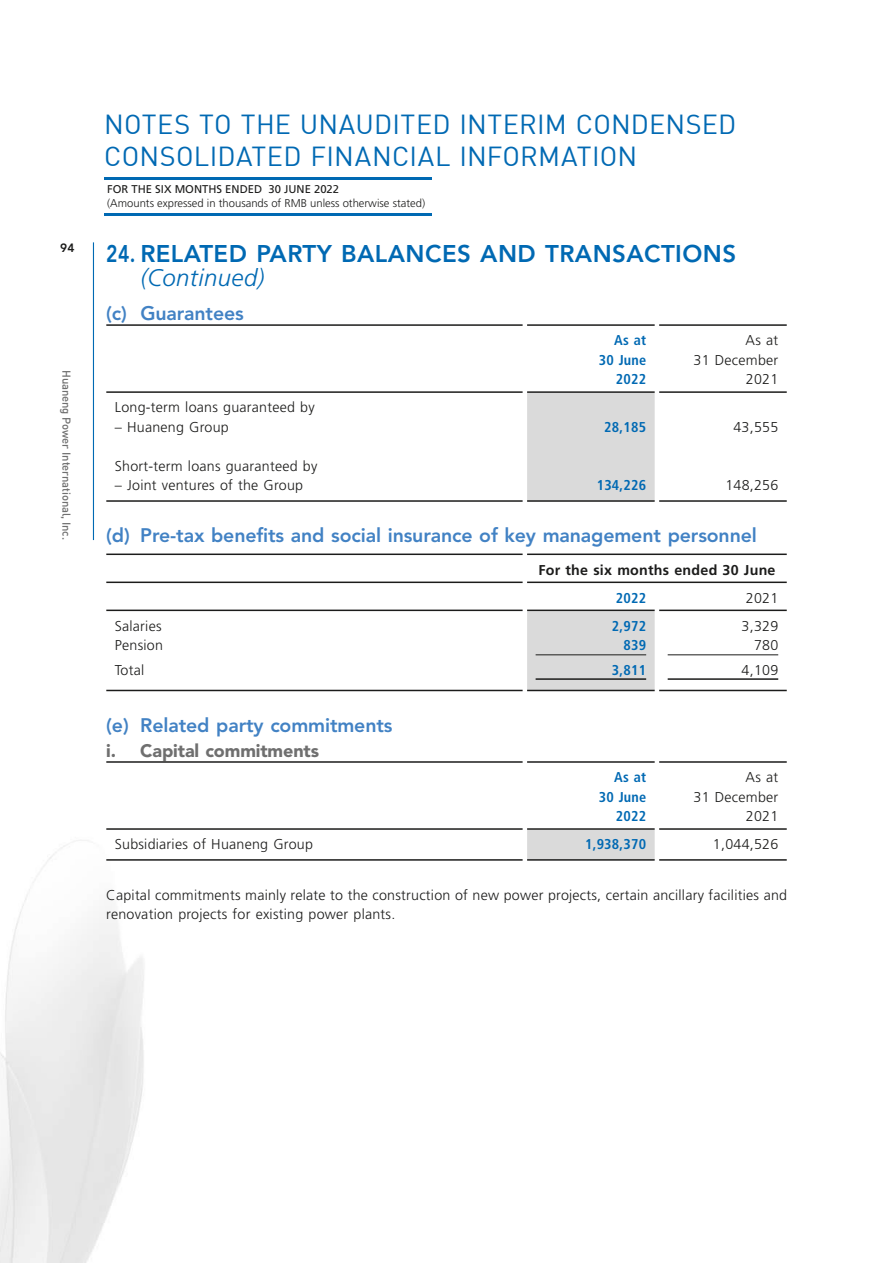
<style>
.page{position:relative;width:893px;height:1263px;background:#fff}
.page>*{position:absolute;margin:0;border:0;box-sizing:border-box;transform-origin:0 0}
.t1{font:27px/31.5px "DIN";letter-spacing:.01em;color:#0069b3}
.t2{font:800 24px "Avenir LT Std";letter-spacing:.02em;color:#0069b3;scale:.8 1}
.t3{font:italic 300 24px "Frutiger LT Std";letter-spacing:.015em;color:#0069b3}
.t4{font:800 19.5px "Avenir LT Std";letter-spacing:-.005em;color:#4282c4}
.t5{font:900 18px "Avenir LT Std";letter-spacing:-.005em;color:#6f6f6f}
.t6{font:300 14.25px/19.5px "Frutiger LT Std";letter-spacing:.015em;color:#1c1c1b;text-align:right}
.t7{font:700 condensed 14.25px/19.5px "Frutiger LT Std";letter-spacing:.015em;color:#0069b3;text-align:right}
.t8{font:700 14.25px "Frutiger LT Std";letter-spacing:.015em;color:#1c1c1b}
.t9{font:800 12px "Avenir LT Std";color:#1c1c1b}
.t10{font:300 11.25px "Frutiger LT Std";color:#1c1c1b}
.t11{font:500 11.25px "DIN";letter-spacing:-.01em;color:#6f6f6f}
.t12{font:11.25px "Frutiger LT Std";color:#1c1c1b}
</style>
<div class="page">
<img style="left:0;top:179px;width:787px;height:1084px">
<hr style="left:93px;top:242px;width:1px;height:298px;background:#0069b3">
<hr style="left:104px;top:177px;width:328px;height:2px;background:#0069b3">
<hr style="left:104px;top:213px;width:328px;height:2px;background:#0069b3">
<div style="left:527px;top:393px;width:128px;height:107px;background:#dadada"></div>
<hr style="left:106px;top:324px;width:417px;height:2px;background:#1c1c1b">
<hr style="left:527px;top:324px;width:128px;height:2px;background:#1c1c1b">
<hr style="left:659px;top:324px;width:128px;height:2px;background:#1c1c1b">
<hr style="left:106px;top:500px;width:417px;height:2px;background:#1c1c1b">
<hr style="left:527px;top:500px;width:128px;height:2px;background:#1c1c1b">
<hr style="left:659px;top:500px;width:128px;height:2px;background:#1c1c1b">
<hr style="left:106px;top:391px;width:417px;height:2px;background:#1c1c1b">
<hr style="left:527px;top:391px;width:128px;height:2px;background:#1c1c1b">
<hr style="left:659px;top:391px;width:128px;height:2px;background:#1c1c1b">
<div style="left:527px;top:611px;width:128px;height:79px;background:#dadada"></div>
<hr style="left:106px;top:690px;width:417px;height:1px;background:#1c1c1b">
<hr style="left:527px;top:690px;width:128px;height:1px;background:#1c1c1b">
<hr style="left:659px;top:690px;width:128px;height:1px;background:#1c1c1b">
<hr style="left:106px;top:553px;width:417px;height:2px;background:#1c1c1b">
<hr style="left:527px;top:553px;width:260px;height:2px;background:#1c1c1b">
<hr style="left:106px;top:581px;width:417px;height:2px;background:#1c1c1b">
<hr style="left:527px;top:581px;width:260px;height:2px;background:#1c1c1b">
<hr style="left:106px;top:610px;width:417px;height:1px;background:#1c1c1b">
<hr style="left:527px;top:610px;width:128px;height:1px;background:#1c1c1b">
<hr style="left:659px;top:610px;width:128px;height:1px;background:#1c1c1b">
<hr style="left:536px;top:654px;width:110px;height:1px;background:#1c1c1b">
<hr style="left:668px;top:654px;width:110px;height:1px;background:#1c1c1b">
<hr style="left:536px;top:678px;width:110px;height:2px;background:#1c1c1b">
<hr style="left:668px;top:678px;width:110px;height:2px;background:#1c1c1b">
<div style="left:527px;top:830px;width:128px;height:29px;background:#dadada"></div>
<hr style="left:106px;top:761px;width:417px;height:2px;background:#1c1c1b">
<hr style="left:527px;top:761px;width:128px;height:2px;background:#1c1c1b">
<hr style="left:659px;top:761px;width:128px;height:2px;background:#1c1c1b">
<hr style="left:106px;top:859px;width:417px;height:2px;background:#1c1c1b">
<hr style="left:527px;top:859px;width:128px;height:2px;background:#1c1c1b">
<hr style="left:659px;top:859px;width:128px;height:2px;background:#1c1c1b">
<hr style="left:106px;top:828px;width:417px;height:2px;background:#1c1c1b">
<hr style="left:527px;top:828px;width:128px;height:2px;background:#1c1c1b">
<hr style="left:659px;top:828px;width:128px;height:2px;background:#1c1c1b">
<p class="t9" style="left:60px;top:241px;width:16px">94</p>
<p class="t11" style="left:74px;top:370px;width:171px;rotate:90deg">Huaneng Power International, Inc.</p>
<h1 class="t1" style="left:104px;top:108px;width:634px">NOTES TO THE UNAUDITED INTERIM CONDENSED<br>CONSOLIDATED FINANCIAL INFORMATION</h1>
<p class="t12" style="left:107px;top:182px;width:233px">FOR THE SIX MONTHS ENDED 30 JUNE 2022</p>
<p class="t10" style="left:107px;top:196px;width:320px">(Amounts expressed in thousands of RMB unless otherwise stated)</p>
<h2 class="t2" style="left:106px;top:240px;width:789px">24. RELATED PARTY BALANCES AND TRANSACTIONS</h2>
<h2 class="t3" style="left:140px;top:264px;width:126px">(Continued)</h2>
<h3 class="t4" style="left:106px;top:302px;width:139px">(c) Guarantees</h3>
<p class="t7" style="left:599px;top:331px;width:49px">As at<br>30 June<br>2022</p>
<p class="t6" style="left:693px;top:331px;width:86px">As at<br>31 December<br>2021</p>
<p class="t6" style="left:115px;top:398px;width:201px">Long-term loans guaranteed by</p>
<p class="t6" style="left:115px;top:417px;width:115px">– Huaneng Group</p>
<p class="t7" style="left:604px;top:417px;width:43px">28,185</p>
<p class="t6" style="left:733px;top:417px;width:46px">43,555</p>
<p class="t6" style="left:115px;top:456px;width:204px">Short-term loans guaranteed by</p>
<p class="t6" style="left:115px;top:476px;width:190px">– Joint ventures of the Group</p>
<p class="t7" style="left:597px;top:476px;width:51px">134,226</p>
<p class="t6" style="left:725px;top:476px;width:54px">148,256</p>
<h3 class="t4" style="left:106px;top:524px;width:652px">(d) Pre-tax benefits and social insurance of key management personnel</h3>
<p class="t8" style="left:538px;top:561px;width:239px">For the six months ended 30 June</p>
<p class="t7" style="left:616px;top:588px;width:32px">2022</p>
<p class="t6" style="left:746px;top:588px;width:34px">2021</p>
<p class="t6" style="left:115px;top:616px;width:48px">Salaries</p>
<p class="t7" style="left:612px;top:616px;width:36px">2,972</p>
<p class="t6" style="left:742px;top:616px;width:38px">3,329</p>
<p class="t6" style="left:115px;top:636px;width:50px">Pension</p>
<p class="t7" style="left:623px;top:635px;width:24px">839</p>
<p class="t6" style="left:754px;top:636px;width:26px">780</p>
<p class="t6" style="left:115px;top:660px;width:31px">Total</p>
<p class="t7" style="left:612px;top:660px;width:36px">3,811</p>
<p class="t6" style="left:742px;top:660px;width:38px">4,109</p>
<h3 class="t4" style="left:106px;top:713px;width:288px">(e) Related party commitments</h3>
<p class="t5" style="left:106px;top:740px;width:214px">i. Capital commitments</p>
<p class="t7" style="left:599px;top:767px;width:49px">As at<br>30 June<br>2022</p>
<p class="t6" style="left:693px;top:768px;width:86px">As at<br>31 December<br>2021</p>
<p class="t6" style="left:115px;top:835px;width:200px">Subsidiaries of Huaneng Group</p>
<p class="t7" style="left:585px;top:834px;width:63px">1,938,370</p>
<p class="t6" style="left:713px;top:835px;width:67px">1,044,526</p>
<p class="t6" style="left:106px;top:885px;width:682px;text-align:left">Capital commitments mainly relate to the construction of new power projects, certain ancillary facilities and renovation projects for existing power plants.</p>
</div>
